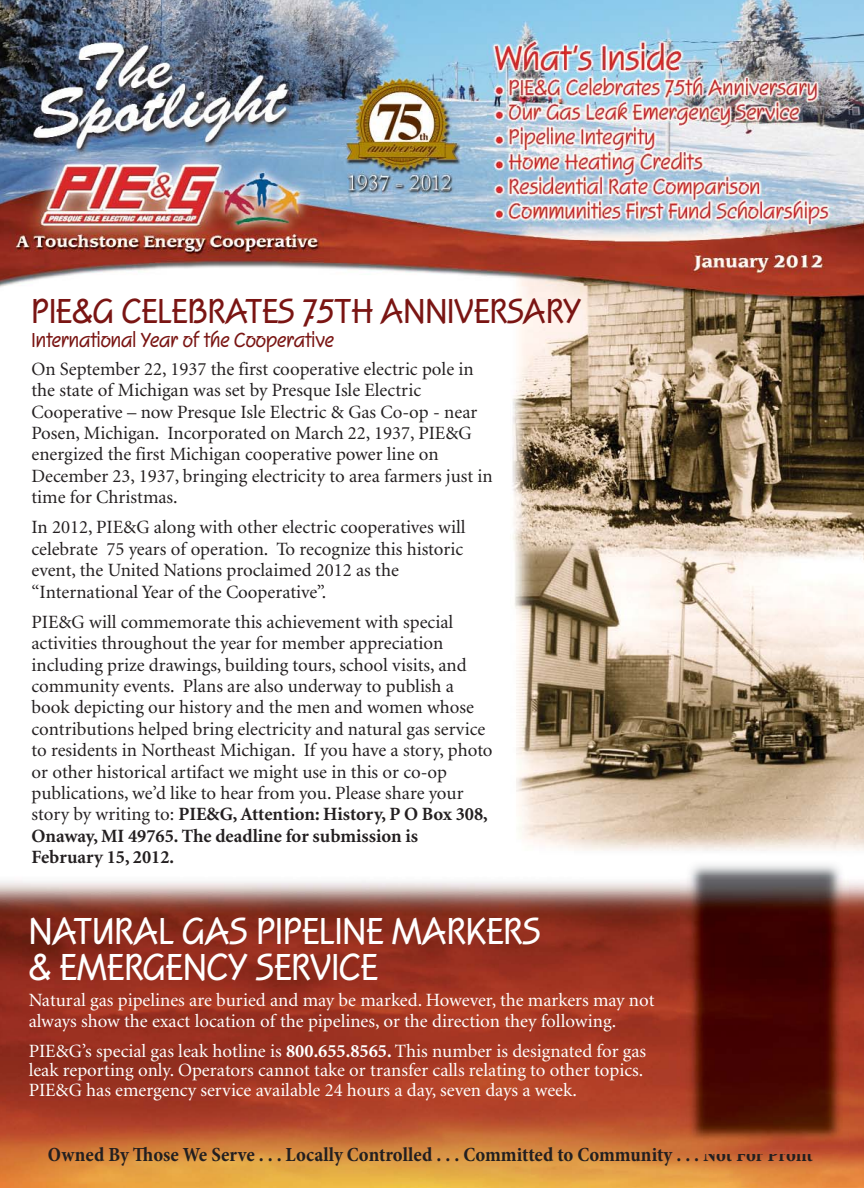
<style>
.page{position:relative;width:864px;height:1188px;background:#fff}
.page>*{position:absolute;margin:0;border:0;box-sizing:border-box;transform-origin:0 0}
.t1{font:700 39px/36px "Squire D";color:#fff}
.t2{font:700 36px "Squire D";color:#7a1513}
.t3{font:700 21px "Squire D";color:#7a1513}
.t4{font:700 condensed 20.25px "Minion Pro";color:#231f20}
.t5{font:18.75px/21.5px "Minion";color:#231f20}
.t6{font:18.75px/19.5px "Minion";color:#fff}
.s1{font-weight:700}
</style>
<div class="page">
<img style="left:0;top:0;width:864px;height:851px">
<img style="left:0;top:881px;width:864px;height:307px">
<img style="left:681px;top:864px;width:168px;height:290px">
<h1 class="t2" style="left:32px;top:296px;width:551px">PIE&amp;G CELEBRATES 75TH ANNIVERSARY</h1>
<h2 class="t3" style="left:32px;top:331px;width:304px">International Year of the Cooperative</h2>
<p class="t5" style="left:32px;top:360px;width:463px">On September 22, 1937 the first cooperative electric pole in the state of Michigan was set by Presque Isle Electric Cooperative – now Presque Isle Electric &amp; Gas Co-op - near Posen, Michigan. Incorporated on March 22, 1937, PIE&amp;G energized the first Michigan cooperative power line on December 23, 1937, bringing electricity to area farmers just in time for Christmas.</p>
<p class="t5" style="left:32px;top:518px;width:435px">In 2012, PIE&amp;G along with other electric cooperatives will celebrate 75 years of operation. To recognize this historic event, the United Nations proclaimed 2012 as the “International Year of the Cooperative”.</p>
<p class="t5" style="left:32px;top:613px;width:463px">PIE&amp;G will commemorate this achievement with special activities throughout the year for member appreciation including prize drawings, building tours, school visits, and community events. Plans are also underway to publish a book depicting our history and the men and women whose contributions helped bring electricity and natural gas service to residents in Northeast Michigan. If you have a story, photo or other historical artifact we might use in this or co-op publications, we’d like to hear from you. Please share your story by writing to: <span class="s1">PIE&amp;G, Attention: History, P O Box 308, Onaway, MI 49765. The deadline for submission is February 15, 2012.</span></p>
<p class="t1" style="left:29px;top:916px;width:514px">NATURAL GAS PIPELINE MARKERS &amp; EMERGENCY SERVICE</p>
<p class="t6" style="left:29px;top:991px;width:628px;line-height:21px">Natural gas pipelines are buried and may be marked. However, the markers may not always show the exact location of the pipelines, or the direction they following.</p>
<p class="t6" style="left:29px;top:1043px;width:619px">PIE&amp;G’s special gas leak hotline is <span class="s1">800.655.8565.</span> This number is designated for gas leak reporting only. Operators cannot take or transfer calls relating to other topics.<br>PIE&amp;G has emergency service available 24 hours a day, seven days a week.</p>
<p class="t4" style="left:48px;top:1142px;width:767px">Owned By Tose We Serve . . . Locally Controlled . . . Committed to Community . . . Not For Proft</p>
</div>
